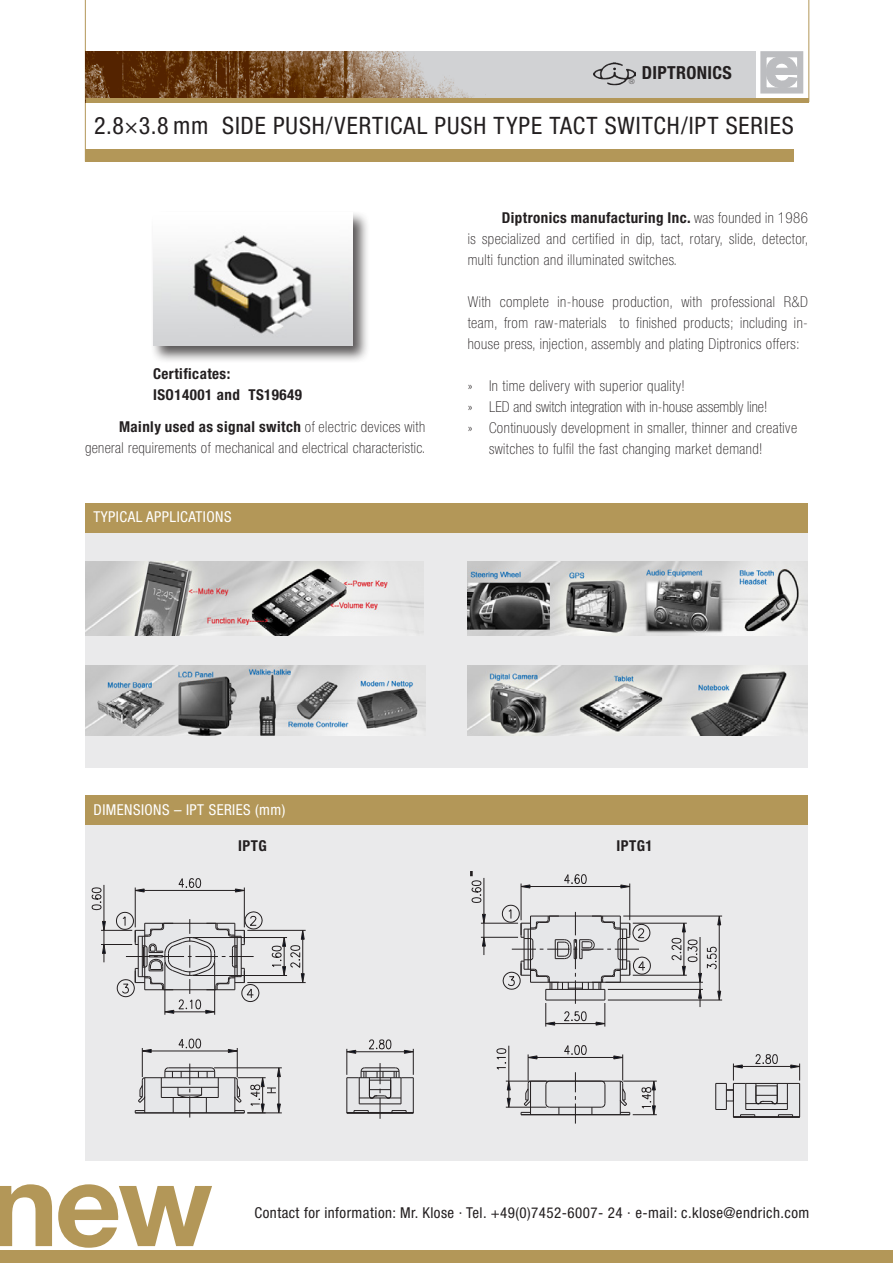
<style>
.page{position:relative;width:893px;height:1263px;background:#fff}
.page>*{position:absolute;margin:0;border:0;box-sizing:border-box;transform-origin:0 0}
.t1{font:700 116.25px "Helvetica Neue LT Std";color:#b39758}
.t2{font:condensed 24px "Helvetica Neue LT Std";letter-spacing:.04em;color:#231f20}
.t3{font:700 condensed 18px "Helvetica Neue LT Std";letter-spacing:.02em;color:#231f20}
.t4{font:100 condensed 15px/21px "Helvetica Neue LT Std";letter-spacing:.03em;color:#231f20;text-align:justify}
.t5{font:condensed 15px "Helvetica Neue LT Std";letter-spacing:.03em;color:#231f20}
.t6{font:100 condensed 15px "Helvetica Neue LT Std";letter-spacing:.005em;color:#231f20}
.t7{font:condensed 15px "Helvetica Neue LT Std";letter-spacing:.03em;color:#fff}
.t8{font:700 condensed 15px "Helvetica Neue LT Std";letter-spacing:.03em;color:#231f20}
.t9{font:100 condensed 7.5px "Helvetica Neue LT Std";color:#231f20}
.s1{font-weight:700}
</style>
<div class="page">
<div style="left:85px;top:503px;width:723px;height:264px;background:#eaeaeb"></div>
<div style="left:0;top:1250px;width:893px;height:13px;background:#b39758"></div>
<div style="left:85px;top:149px;width:708px;height:13px;background:#b39758"></div>
<div style="left:760px;top:51px;width:43px;height:43px;border:6px solid #bcbdc0"></div>
<svg style="left:764px;top:55px;width:34px;height:36px"></svg>
<hr style="left:85px;top:0;width:1px;height:162px;background:#b39758">
<hr style="left:808px;top:0;width:1px;height:102px;background:#b39758">
<div style="left:86px;top:51px;width:669px;height:51px;background:#d1d2d4"></div>
<img style="left:86px;top:51px;width:387px;height:47px">
<hr style="left:86px;top:98px;width:723px;height:4px;background:#b39758">
<img style="left:593px;top:62px;width:43px;height:24px">
<div style="left:85px;top:503px;width:723px;height:30px;background:#b39758"></div>
<div style="left:151px;top:210px;width:219px;height:153px;background:#231f20;opacity:.75"></div>
<img style="left:153px;top:213px;width:199px;height:132px">
<img style="left:85px;top:561px;width:339px;height:75px">
<img style="left:85px;top:665px;width:340px;height:71px">
<img style="left:468px;top:561px;width:340px;height:75px">
<img style="left:468px;top:665px;width:340px;height:71px">
<div style="left:85px;top:796px;width:723px;height:365px;background:#eaeaeb"></div>
<div style="left:85px;top:795px;width:723px;height:30px;background:#b39758"></div>
<hr style="left:135px;top:887px;width:1px;height:40px;background:#231f20">
<hr style="left:244px;top:887px;width:1px;height:40px;background:#231f20">
<hr style="left:144px;top:890px;width:91px;height:1px;background:#231f20">
<svg style="left:134px;top:888px;width:11px;height:5px"></svg>
<svg style="left:234px;top:888px;width:11px;height:5px"></svg>
<svg style="left:178px;top:878px;width:23px;height:10px"></svg>
<hr style="left:101px;top:944px;width:31px;height:1px;background:#231f20">
<hr style="left:101px;top:930px;width:31px;height:1px;background:#231f20">
<hr style="left:104px;top:885px;width:1px;height:36px;background:#231f20">
<svg style="left:102px;top:920px;width:4px;height:42px"></svg>
<svg style="left:91px;top:887px;width:11px;height:23px"></svg>
<hr style="left:193px;top:937px;width:94px;height:1px;background:#231f20">
<hr style="left:193px;top:975px;width:94px;height:1px;background:#231f20">
<hr style="left:247px;top:930px;width:59px;height:1px;background:#231f20">
<hr style="left:247px;top:982px;width:59px;height:1px;background:#231f20">
<svg style="left:270px;top:929px;width:35px;height:55px"></svg>
<hr style="left:164px;top:962px;width:1px;height:53px;background:#231f20">
<hr style="left:214px;top:962px;width:1px;height:53px;background:#231f20">
<hr style="left:214px;top:1067px;width:68px;height:1px;background:#231f20">
<hr style="left:247px;top:1112px;width:35px;height:1px;background:#231f20">
<svg style="left:346px;top:1039px;width:68px;height:80px"></svg>
<svg style="left:116px;top:911px;width:147px;height:103px"></svg>
<svg style="left:135px;top:1038px;width:146px;height:80px"></svg>
<hr style="left:521px;top:883px;width:1px;height:37px;background:#231f20">
<hr style="left:629px;top:883px;width:1px;height:37px;background:#231f20">
<hr style="left:530px;top:886px;width:91px;height:1px;background:#231f20">
<svg style="left:520px;top:884px;width:11px;height:5px"></svg>
<svg style="left:620px;top:884px;width:11px;height:5px"></svg>
<svg style="left:564px;top:874px;width:23px;height:10px"></svg>
<hr style="left:481px;top:937px;width:37px;height:1px;background:#231f20">
<hr style="left:481px;top:923px;width:37px;height:1px;background:#231f20">
<hr style="left:483px;top:878px;width:1px;height:36px;background:#231f20">
<svg style="left:481px;top:913px;width:5px;height:42px"></svg>
<svg style="left:470px;top:872px;width:12px;height:31px"></svg>
<hr style="left:633px;top:923px;width:54px;height:1px;background:#231f20">
<hr style="left:633px;top:975px;width:54px;height:1px;background:#231f20">
<hr style="left:623px;top:916px;width:99px;height:1px;background:#231f20">
<hr style="left:608px;top:999px;width:114px;height:1px;background:#231f20">
<hr style="left:506px;top:1107px;width:40px;height:1px;background:#231f20">
<hr style="left:506px;top:1081px;width:40px;height:1px;background:#231f20">
<hr style="left:508px;top:1046px;width:1px;height:35px;background:#231f20">
<svg style="left:506px;top:1076px;width:5px;height:32px"></svg>
<svg style="left:496px;top:1048px;width:11px;height:22px"></svg>
<svg style="left:715px;top:1054px;width:86px;height:63px"></svg>
<hr style="left:608px;top:989px;width:95px;height:1px;background:#231f20">
<hr style="left:605px;top:982px;width:98px;height:1px;background:#231f20">
<svg style="left:671px;top:915px;width:51px;height:92px"></svg>
<svg style="left:501px;top:904px;width:150px;height:122px"></svg>
<svg style="left:521px;top:1045px;width:136px;height:78px"></svg>
<p class="t9" style="left:629px;top:77px;width:7px">®</p>
<p class="t3" style="left:642px;top:62px;width:92px">DIPTRONICS</p>
<p class="t2" style="left:94px;top:112px;width:701px">2.8×3.8 mm SIDE PUSH/VERTICAL PUSH TYPE TACT SWITCH/IPT SERIES</p>
<p class="t8" style="left:153px;top:364px;width:79px">Certificates:</p>
<p class="t8" style="left:153px;top:385px;width:150px">ISO14001 and TS19649</p>
<p class="t4" style="left:85px;top:416px;width:342px;text-align:right"><span class="s1">Mainly used as signal switch</span> of electric devices with general requirements of mechanical and electrical characteristic.</p>
<p class="t7" style="left:94px;top:508px;width:139px">TYPICAL APPLICATIONS</p>
<p class="t4" style="left:468px;top:207px;width:342px;text-indent:34px"><span class="s1">Diptronics manufacturing Inc.</span> was founded in 1986 is specialized and certified in dip, tact, rotary, slide, detector, multi function and illuminated switches.</p>
<p class="t4" style="left:468px;top:291px;width:342px">With complete in-house production, with professional R&amp;D team, from raw-materials to finished products; including in&shy;house press, injection, assembly and plating Diptronics offers:</p>
<p class="t4" style="left:468px;top:375px;width:219px">» In time delivery with superior quality!</p>
<p class="t6" style="left:468px;top:399px;width:301px">» LED and switch integration with in-house assembly line!</p>
<p class="t4" style="left:489px;top:417px;width:310px;text-indent:-21px">» Continuously development in smaller, thinner and creative switches to fulfil the fast changing market demand!</p>
<p class="t7" style="left:94px;top:801px;width:193px">DIMENSIONS – IPT SERIES (mm)</p>
<p class="t8" style="left:238px;top:836px;width:30px">IPTG</p>
<p class="t8" style="left:617px;top:836px;width:38px">IPTG1</p>
<p class="t1" style="left:-11px;top:1133px;width:225px">new</p>
<p class="t5" style="left:255px;top:1204px;width:556px">Contact for information: Mr. Klose · Tel. +49(0)7452-6007- 24 · e-mail: c.klose@endrich.com</p>
</div>
